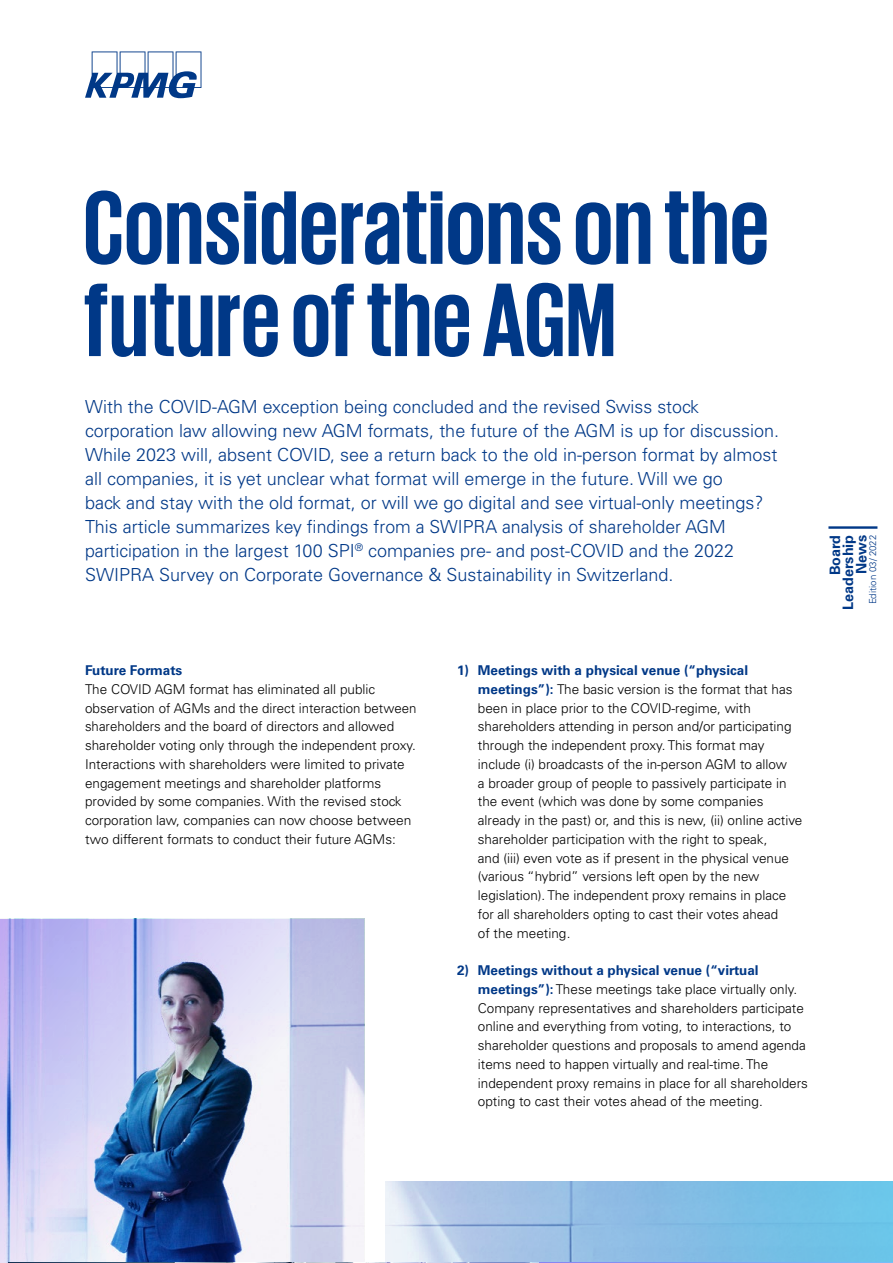
<style>
.page{position:relative;width:893px;height:1263px;background:#fff}
.page>*{position:absolute;margin:0;border:0;box-sizing:border-box;transform-origin:0 0}
.t1{font:700 106.8px/92.2px "KPMG";color:#003887}
.t2{font:300 18px/24px "Univers LT Std";color:#003887}
.t3{font:700 14.4px/13.2px "Univers LT Std";color:#003887;text-align:right}
.t4{font:300 13.5px/18.8px "Univers LT Std";color:#000}
.t5{font:700 13.5px "Univers LT Std";color:#003887}
.t6{font:300 9.6px "Univers LT Std";color:#003887}
.s1{font-weight:700;color:#003887}
</style>
<div class="page">
<svg style="left:85px;top:51px;width:116px;height:47px"></svg>
<img style="left:9px;top:1262px;width:530px;height:1px">
<img style="left:0;top:919px;width:364px;height:344px">
<svg style="left:385px;top:1181px;width:508px;height:82px;background:#91c3e6"></svg>
<hr style="left:828px;top:526px;width:49px;height:3px;background:#003887">
<h1 class="t1" style="left:83px;top:178px;width:688px">Considerations on the future of the AGM</h1>
<p class="t2" style="left:85px;top:395px;width:696px">With the COVID-AGM exception being concluded and the revised Swiss stock corporation law allowing new AGM formats, the future of the AGM is up for discussion.<br>While 2023 will, absent COVID, see a return back to the old in-person format by almost all companies, it is yet unclear what format will emerge in the future. Will we go<br>back and stay with the old format, or will we go digital and see virtual-only meetings?<br>This article summarizes key findings from a SWIPRA analysis of shareholder AGM participation in the largest 100 SPI<sup>®</sup> companies pre- and post-COVID and the 2022<br>SWIPRA Survey on Corporate Governance &amp; Sustainability in Switzerland.</p>
<p class="t5" style="left:85px;top:662px;width:99px">Future Formats</p>
<p class="t4" style="left:85px;top:680px;width:333px">The COVID AGM format has eliminated all public observation of AGMs and the direct interaction between shareholders and the board of directors and allowed shareholder voting only through the independent proxy.<br>Interactions with shareholders were limited to private engagement meetings and shareholder platforms provided by some companies. With the revised stock corporation law, companies can now choose between two different formats to conduct their future AGMs:</p>
<p class="t4" style="left:478px;top:661px;width:326px;text-indent:-21px"><span class="s1">1) Meetings with a physical venue (“physical meetings”):</span> The basic version is the format that has been in place prior to the COVID-regime, with shareholders attending in person and/or participating through the independent proxy. This format may include (i) broadcasts of the in-person AGM to allow<br>a broader group of people to passively participate in the event (which was done by some companies already in the past) or, and this is new, (ii) online active shareholder participation with the right to speak,<br>and (iii) even vote as if present in the physical venue (various “hybrid” versions left open by the new legislation). The independent proxy remains in place for all shareholders opting to cast their votes ahead<br>of the meeting.</p>
<p class="t4" style="left:478px;top:961px;width:332px;text-indent:-21px"><span class="s1">2) Meetings without a physical venue (“virtual meetings”):</span> These meetings take place virtually only.<br>Company representatives and shareholders participate online and everything from voting, to interactions, to shareholder questions and proposals to amend agenda items need to happen virtually and real-time. The independent proxy remains in place for all shareholders opting to cast their votes ahead of the meeting.</p>
<p class="t3" style="left:828px;top:610px;width:77px;rotate:-90deg">Board<br>Leadership<br>News</p>
<p class="t6" style="left:867px;top:604px;width:71px;rotate:-90deg">Edition 03/ 2022</p>
</div>
